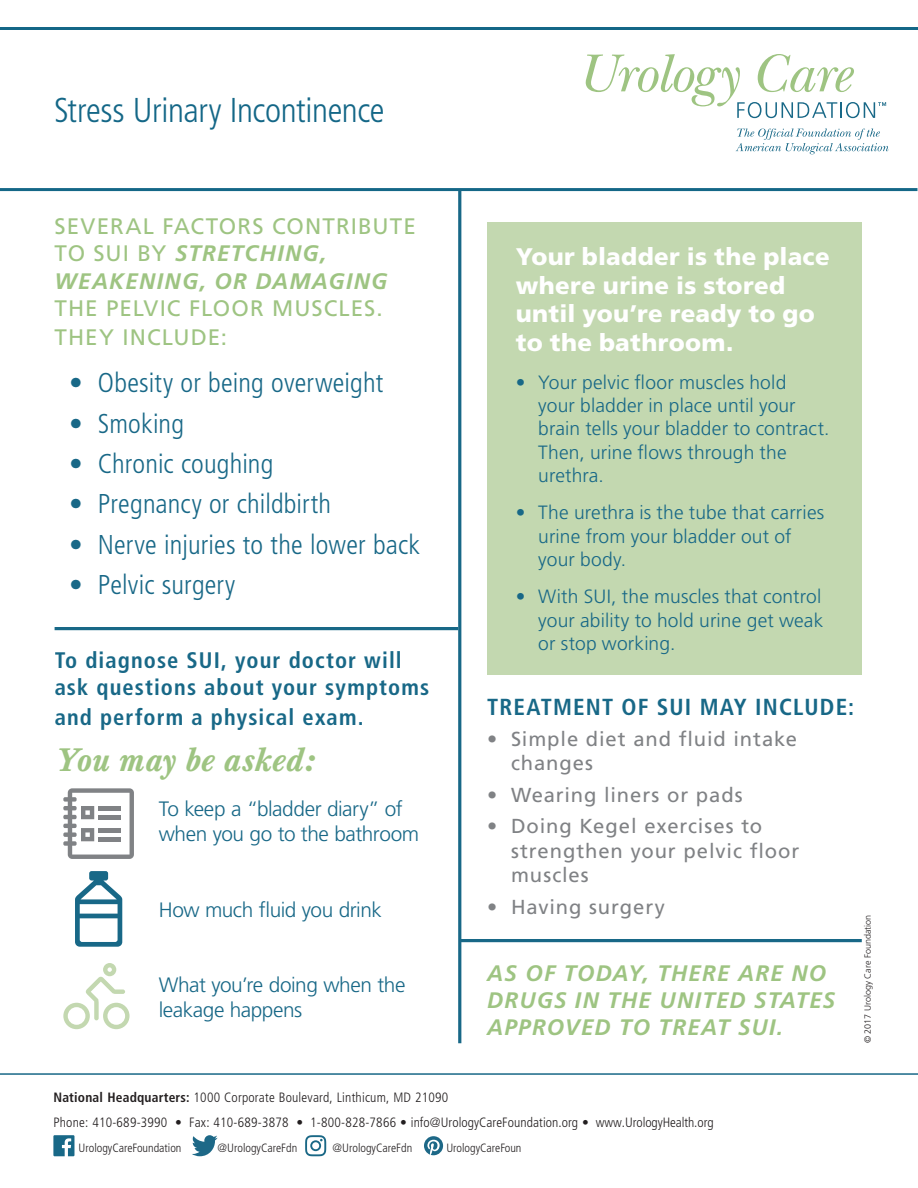
<style>
.page{position:relative;width:918px;height:1188px;background:#fff}
.page>*{position:absolute;margin:0;border:0;box-sizing:border-box;transform-origin:0 0}
.HeadBack{font:300 condensed 34.5px "Frutiger LT Pro";letter-spacing:-.01em;color:#146787}
.t1{font:italic 500 32.1px "Baskerville BE";letter-spacing:.015em;color:#9ec482}
.t2{font:300 condensed 27.3px "Frutiger LT Pro";letter-spacing:.005em;color:#186887}
.Body_Copy_Intro{font:900 24px/28.8px "Frutiger LT Pro";letter-spacing:.015em;color:#fff}
.t3{font:700 condensed 23.25px "Frutiger LT Pro";letter-spacing:.05em;color:#186887}
.t4{font:700 condensed 22.5px/27px "Frutiger LT Pro";letter-spacing:.05em;color:#186887}
.t5{font:22.35px/27.3px "Frutiger LT Pro";letter-spacing:.045em;color:#9ec482}
.t6{font:italic 700 22.35px/26.8px "Frutiger LT Pro";letter-spacing:.055em;color:#9ec482}
.t7{font:300 20.85px/25px "Frutiger LT Pro";letter-spacing:-.02em;color:#186887}
.t8{font:20.25px/24.3px "Frutiger LT Pro";letter-spacing:.045em;color:#808285}
.Body_Copy_Intro-2{font:300 19.2px/23.2px "Frutiger LT Pro";letter-spacing:.01em;color:#186887}
.Color_line_in_addres{font:300 condensed 13.5px "Frutiger LT Pro";letter-spacing:.015em;color:#231f20}
.Body_Copy_Sans{font:300 condensed 12px "Frutiger LT Pro";color:#231f20}
.Body1{font:300 9px "Frutiger LT Pro";color:#231f20}
.s1{font-weight:700;font-style:italic}
.s2{font-weight:700}
</style>
<div class="page">
<hr style="left:0;top:27px;width:918px;height:3px;background:#146787">
<hr style="left:0;top:188px;width:917px;height:3px;background:#146787">
<svg style="left:736px;top:129px;width:153px;height:25px"></svg>
<svg style="left:586px;top:54px;width:300px;height:64px"></svg>
<hr style="left:0;top:1073px;width:918px;height:2px;background:#186887">
<svg style="left:53px;top:1135px;width:21px;height:21px"></svg>
<svg style="left:192px;top:1135px;width:26px;height:21px"></svg>
<svg style="left:305px;top:1135px;width:21px;height:21px"></svg>
<svg style="left:424px;top:1136px;width:19px;height:19px"></svg>
<hr style="left:55px;top:627px;width:403px;height:3px;background:#186887">
<hr style="left:460px;top:939px;width:402px;height:3px;background:#186887">
<hr style="left:458px;top:190px;width:3px;height:853px;background:#186887">
<div style="left:487px;top:222px;width:375px;height:453px;background:#c3d8b0"></div>
<svg style="left:75px;top:871px;width:47px;height:76px"></svg>
<svg style="left:63px;top:963px;width:67px;height:66px"></svg>
<svg style="left:63px;top:788px;width:71px;height:71px"></svg>
<p class="HeadBack" style="left:54px;top:91px;width:332px">Stress Urinary Incontinence</p>
<p class="t5" style="left:55px;top:213px;width:363px">SEVERAL FACTORS CONTRIBUTE<br>TO SUI BY <span class="s1">STRETCHING,<br>WEAKENING, OR DAMAGING</span></p>
<p class="t5" style="left:55px;top:294px;width:330px;line-height:28.8px">THE PELVIC FLOOR MUSCLES.<br>THEY INCLUDE:</p>
<h3 class="t2" style="left:69px;top:367px;width:316px">• Obesity or being overweight</h3>
<h3 class="t2" style="left:69px;top:407px;width:117px">• Smoking</h3>
<h3 class="t2" style="left:69px;top:448px;width:206px">• Chronic coughing</h3>
<h3 class="t2" style="left:69px;top:488px;width:264px">• Pregnancy or childbirth</h3>
<h3 class="t2" style="left:69px;top:529px;width:353px">• Nerve injuries to the lower back</h3>
<h3 class="t2" style="left:69px;top:569px;width:168px">• Pelvic surgery</h3>
<p class="t4" style="left:55px;top:647px;width:376px">To diagnose SUI, your doctor will ask questions about your symptoms</p>
<p class="t4" style="left:55px;top:704px;width:311px">and perform a physical exam.</p>
<h2 class="t1" style="left:55px;top:742px;width:261px">You may be asked:</h2>
<p class="t7" style="left:159px;top:797px;width:262px">To keep a “bladder diary” of when you go to the bathroom</p>
<p class="t7" style="left:159px;top:897px;width:225px">How much fluid you drink</p>
<p class="t7" style="left:159px;top:973px;width:248px">What you’re doing when the leakage happens</p>
<p class="Body_Copy_Intro" style="left:516px;top:242px;width:315px">Your bladder is the place where urine is stored until you’re ready to go to the bathroom.</p>
<p class="Body_Copy_Intro-2" style="left:538px;top:371px;width:293px;text-indent:-22px">• Your pelvic floor muscles hold<br>your bladder in place until your brain tells your bladder to contract.<br>Then, urine flows through the urethra.</p>
<p class="Body_Copy_Intro-2" style="left:538px;top:501px;width:288px;text-indent:-22px">• The urethra is the tube that carries urine from your bladder out of your body.</p>
<p class="Body_Copy_Intro-2" style="left:538px;top:585px;width:287px;text-align:justify;text-indent:-22px">• With SUI, the muscles that control your ability to hold urine get weak or stop working.</p>
<p class="t3" style="left:487px;top:693px;width:369px">TREATMENT OF SUI MAY INCLUDE:</p>
<p class="t8" style="left:511px;top:727px;width:287px;text-indent:-24px">• Simple diet and fluid intake changes</p>
<p class="t8" style="left:487px;top:783px;width:257px">• Wearing liners or pads</p>
<p class="t8" style="left:511px;top:814px;width:290px;text-indent:-24px">• Doing Kegel exercises to strengthen your pelvic floor muscles</p>
<p class="t8" style="left:487px;top:894px;width:179px">• Having surgery</p>
<p class="t6" style="left:487px;top:960px;width:350px">AS OF TODAY, THERE ARE NO<br>DRUGS IN THE UNITED STATES<br>APPROVED TO TREAT SUI.</p>
<p class="Body1" style="left:862px;top:1043px;width:130px;rotate:-90deg">© 2017 Urology Care Foundation</p>
<p class="Color_line_in_addres" style="left:53px;top:1089px;width:396px"><span class="s2">National Headquarters:</span> 1000 Corporate Boulevard, Linthicum, MD 21090</p>
<p class="Color_line_in_addres" style="left:53px;top:1115px;width:662px">Phone: 410-689-3990 • Fax: 410-689-3878 • 1-800-828-7866 • info@UrologyCareFoundation.org • www.UrologyHealth.org</p>
<p class="Body_Copy_Sans" style="left:79px;top:1141px;width:104px">UrologyCareFoundation</p>
<p class="Body_Copy_Sans" style="left:218px;top:1141px;width:81px">@UrologyCareFdn</p>
<p class="Body_Copy_Sans" style="left:333px;top:1141px;width:81px">@UrologyCareFdn</p>
<p class="Body_Copy_Sans" style="left:446px;top:1141px;width:77px">UrologyCareFoun</p>
</div>
